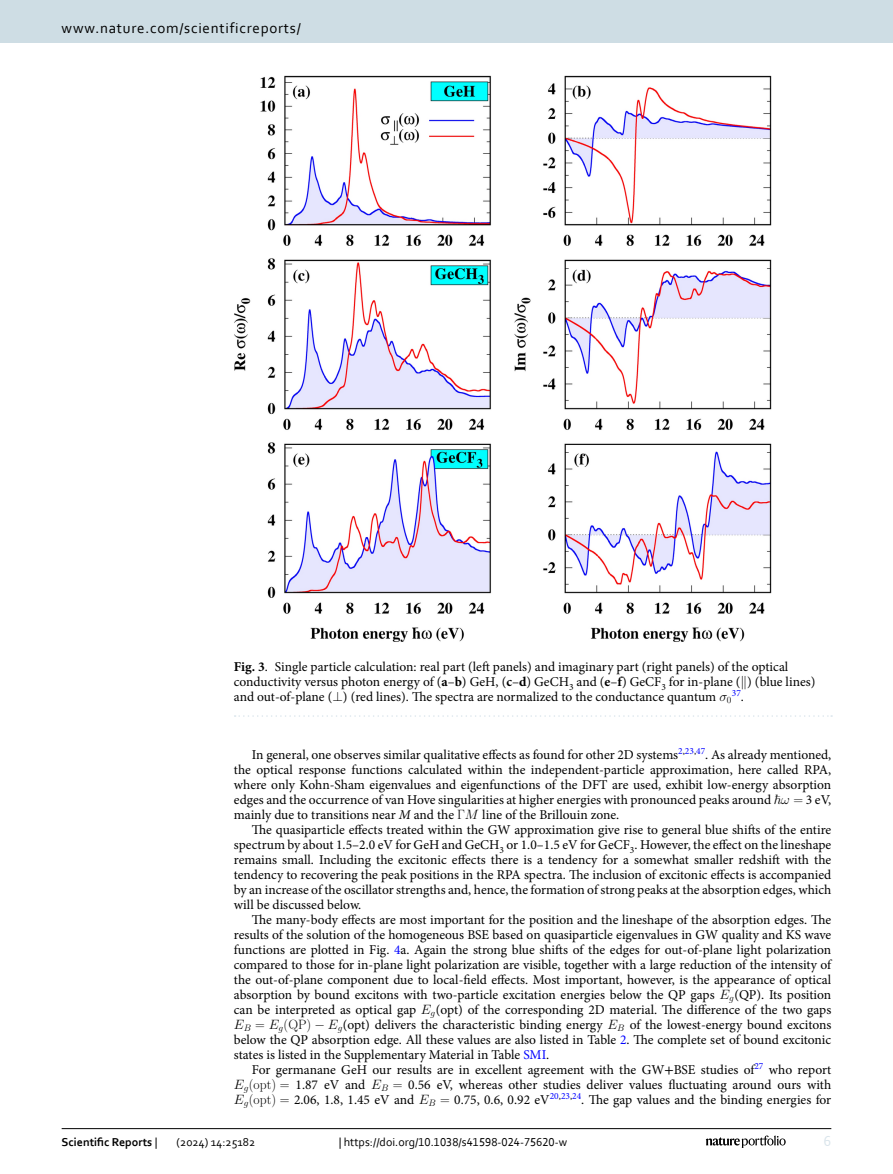
<style>
.page{position:relative;width:893px;height:1174px;background:#fff}
.page>*{position:absolute;margin:0;border:0;box-sizing:border-box;transform-origin:0 0}
.t1{font:15px "Corbel";letter-spacing:.05em;color:#000}
.t2{font:15px "Corbel";color:#d9e4eb}
.Body_Text_Indent{font:13.5px/15px "Minion Pro";color:#000;text-align:justify}
.Figure_Caption{font:13.5px/15px "Minion Pro";color:#000}
.t3{font:12px "Corbel";color:#000}
.t4{font:700 12px "Corbel";color:#000}
.Figure_Caption-2{font:9.45px "Minion Pro";color:#00f}
.s1{font-weight:700}
.s2{font-family:"CMSY10"}
.s3{font-family:"CMMI12"}
.s4{font-size:13.5px;color:#000}
.s5{font-family:"MSBM10"}
.s6{font-family:"CMR17"}
.s7{font-style:italic}
.s8{color:#00f}
.s9{font-family:"STIX"}
.s10{font-weight:400}
</style>
<div class="page">
<img style="left:234px;top:76px;width:537px;height:566px">
<svg style="left:235px;top:715px;width:597px;height:2px"></svg>
<hr style="left:62px;top:1128px;width:769px;height:1px;background:#000">
<svg style="left:706px;top:1135px;width:80px;height:12px"></svg>
<div style="left:0;top:0;width:893px;height:43px;background:#cedde4"></div>
<p class="t1" style="left:62px;top:18px;width:241px">www.nature.com/scientificreports/</p>
<p class="Figure_Caption" style="left:234px;top:659px;width:583px"><span class="s1">Fig. 3</span>. Single particle calculation: real part (left panels) and imaginary part (right panels) of the optical conductivity versus photon energy of (<span class="s1">a</span>–<span class="s1">b</span>) GeH, (<span class="s1">c</span>–<span class="s1">d</span>) GeCH<sub>3</sub> and (<span class="s1">e</span>–<span class="s1">f</span>) GeCF<sub>3</sub> for in-plane (<span class="s2">∥</span>) (blue lines) and out-of-plane (<span class="s2">⊥</span>) (red lines). The spectra are normalized to the conductance quantum <span class="s3">σ</span><sub>0</sub></p>
<p class="Figure_Caption-2" style="left:732px;top:687px;width:14px">37<span class="s4">.</span></p>
<p class="Body_Text_Indent" style="left:234px;top:747px;width:599px;text-indent:18px">In general, one observes similar qualitative effects as found for other 2D systems<sup>2</sup><sup>,</sup><sup>23</sup><sup>,</sup><sup>47</sup>. As already mentioned, the optical response functions calculated within the independent-particle approximation, here called RPA, where only Kohn-Sham eigenvalues and eigenfunctions of the DFT are used, exhibit low-energy absorption edges and the occurrence of van Hove singularities at higher energies with pronounced peaks around <span class="s5">ℏ</span><span class="s3">ω</span> <span class="s6">=</span> 3 eV, mainly due to transitions near <span class="s7">M</span> and the <span class="s6">Γ</span><span class="s3">M</span> line of the Brillouin zone.</p>
<p class="Body_Text_Indent" style="left:234px;top:822px;width:599px;text-indent:18px">The quasiparticle effects treated within the GW approximation give rise to general blue shifts of the entire spectrum by about 1.5–2.0 eV for GeH and GeCH<sub>3</sub> or 1.0–1.5 eV for GeCF<sub>3</sub>. However, the effect on the lineshape remains small. Including the excitonic effects there is a tendency for a somewhat smaller redshift with the tendency to recovering the peak positions in the RPA spectra. The inclusion of excitonic effects is accompanied by an increase of the oscillator strengths and, hence, the formation of strong peaks at the absorption edges, which will be discussed below.</p>
<p class="Body_Text_Indent" style="left:234px;top:912px;width:599px;text-indent:18px">The many-body effects are most important for the position and the lineshape of the absorption edges. The results of the solution of the homogeneous BSE based on quasiparticle eigenvalues in GW quality and KS wave functions are plotted in Fig. <span class="s8">4</span>a. Again the strong blue shifts of the edges for out-of-plane light polarization compared to those for in-plane light polarization are visible, together with a large reduction of the intensity of the out-of-plane component due to local-field effects. Most important, however, is the appearance of optical absorption by bound excitons with two-particle excitation energies below the QP gaps <span class="s3">E</span><sub>g</sub>(QP). Its position can be interpreted as optical gap <span class="s3">E</span><sub>g</sub>(opt) of the corresponding 2D material. The difference of the two gaps</p>
<p class="Body_Text_Indent" style="left:234px;top:1017px;width:599px"><span class="s3">E</span><sub>B</sub> <span class="s6">=</span> <span class="s3">E</span><sub>g</sub><span class="s6">(QP)</span> <span class="s2">−</span> <span class="s3">E</span><sub>g</sub>(opt) delivers the characteristic binding energy <span class="s3">E</span><sub>B</sub> of the lowest-energy bound excitons</p>
<p class="Body_Text_Indent" style="left:234px;top:1032px;width:599px">below the QP absorption edge. All these values are also listed in Table <span class="s8">2</span>. The complete set of bound excitonic states is listed in the Supplementary Material in Table <span class="s8">SMI</span>.</p>
<p class="Body_Text_Indent" style="left:252px;top:1062px;width:581px">For germanane GeH our results are in excellent agreement with the GW<span class="s9">+</span>BSE studies of<sup>27</sup> who report</p>
<p class="Body_Text_Indent" style="left:234px;top:1077px;width:599px"><span class="s3">E</span><sub>g</sub><span class="s6">(opt) =</span> 1.87 eV and <span class="s3">E</span><sub>B</sub> <span class="s6">=</span> 0.56 eV, whereas other studies deliver values fluctuating around ours with</p>
<p class="Body_Text_Indent" style="left:234px;top:1092px;width:599px"><span class="s3">E</span><sub>g</sub><span class="s6">(opt) =</span> 2.06, 1.8, 1.45 eV and <span class="s3">E</span><sub>B</sub> <span class="s6">=</span> 0.75, 0.6, 0.92 eV<sup>20</sup><sup>,</sup><sup>23</sup><sup>,</sup><sup>24</sup>. The gap values and the binding energies for</p>
<p class="t4" style="left:62px;top:1134px;width:97px">Scientific Reports <span class="s10">|</span></p>
<p class="t3" style="left:177px;top:1134px;width:80px">(2024) 14:25182</p>
<p class="t3" style="left:339px;top:1134px;width:230px">| https://doi.org/10.1038/s41598-024-75620-w</p>
<p class="t2" style="left:824px;top:1132px;width:9px">6</p>
</div>
